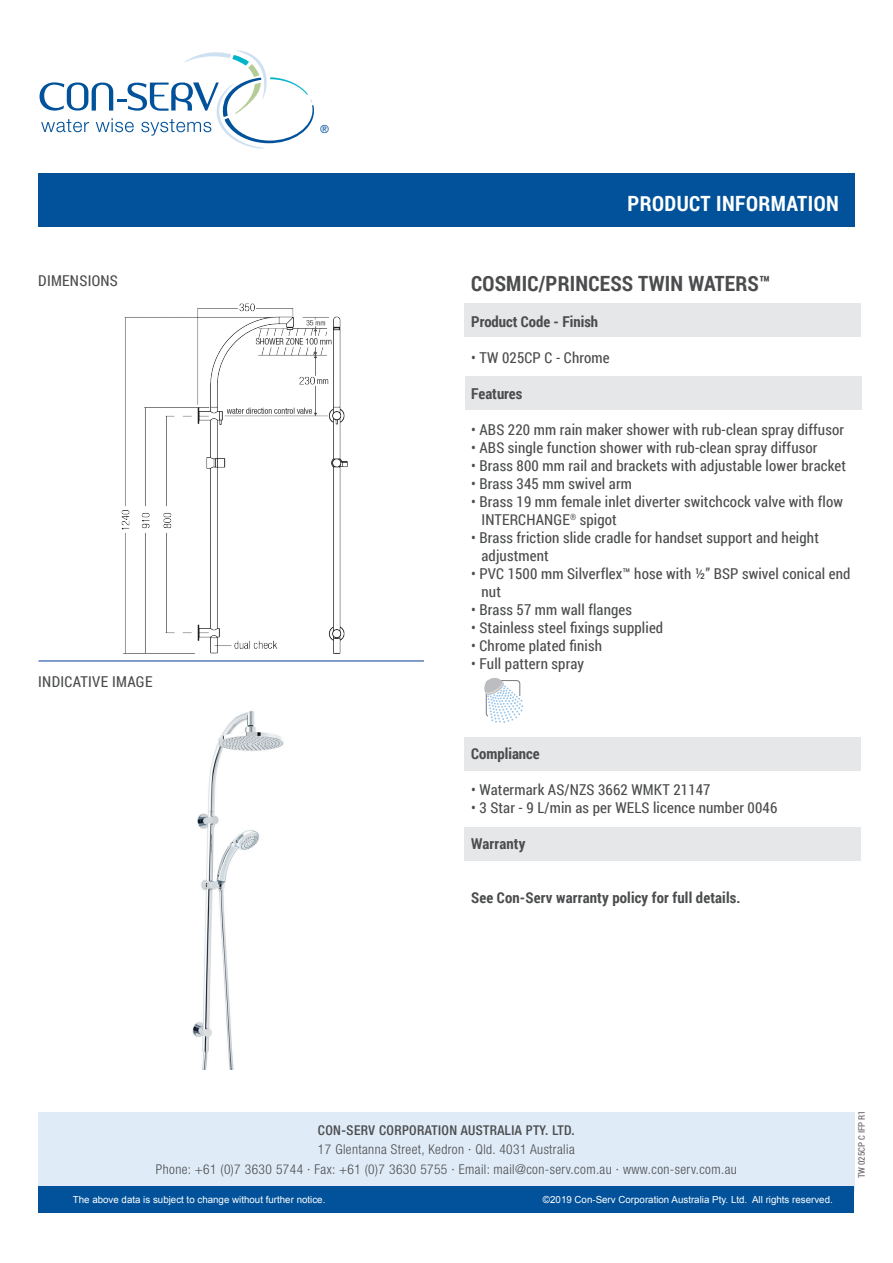
<style>
.page{position:relative;width:893px;height:1263px;background:#fff}
.page>*{position:absolute;margin:0;border:0;box-sizing:border-box;transform-origin:0 0}
.t1{font:700 21px "Roboto Condensed";letter-spacing:.01em;color:#4b4c4d}
.t2{font:700 21px "Roboto Condensed";letter-spacing:.02em;color:#fff}
.t3{font:15px/18px "Roboto Condensed";letter-spacing:.01em;color:#4b4c4d}
.t4{font:700 15px "Roboto Condensed";letter-spacing:.01em;color:#4b4c4d}
.t5{font:300 condensed 13.5px/19.5px "Helvetica Neue";letter-spacing:.03em;color:#4b4c4d;text-align:center}
.t6{font:500 condensed 13.5px "Helvetica Neue";letter-spacing:.03em;color:#4b4c4d}
.t7{font:condensed 11.25px "Helvetica Neue";color:#01529a}
.t8{font:9.75px "Arial";color:#fff}
.t9{font:9px "Roboto Condensed";color:#636366}
</style>
<div class="page">
<svg style="left:40px;top:50px;width:274px;height:99px"></svg>
<div style="left:38px;top:1112px;width:817px;height:78px;background:#dfebf7"></div>
<div style="left:38px;top:1186px;width:816px;height:27px;background:#01529a"></div>
<div style="left:465px;top:376px;width:396px;height:34px;background:#e6e7e9"></div>
<div style="left:465px;top:304px;width:396px;height:33px;background:#e6e7e9"></div>
<div style="left:465px;top:737px;width:396px;height:33px;background:#e6e7e9"></div>
<div style="left:465px;top:827px;width:396px;height:33px;background:#e6e7e9"></div>
<div style="left:39px;top:173px;width:816px;height:53px;background:#01529a"></div>
<hr style="left:39px;top:660px;width:385px;height:2px;background:#5a7bb6">
<img style="left:121px;top:303px;width:227px;height:351px">
<img style="left:192px;top:710px;width:92px;height:360px">
<svg style="left:484px;top:678px;width:39px;height:45px"></svg>
<p class="t3" style="left:38px;top:271px;width:81px">DIMENSIONS</p>
<p class="t3" style="left:38px;top:672px;width:116px">INDICATIVE IMAGE</p>
<p class="t7" style="left:320px;top:123px;width:10px">®</p>
<h1 class="t2" style="left:628px;top:189px;width:213px">PRODUCT INFORMATION</h1>
<h1 class="t1" style="left:471px;top:268px;width:301px">COSMIC/PRINCESS TWIN WATERS™</h1>
<p class="t4" style="left:471px;top:311px;width:128px">Product Code - Finish</p>
<p class="t3" style="left:471px;top:348px;width:140px">• TW 025CP C - Chrome</p>
<p class="t4" style="left:471px;top:383px;width:53px">Features</p>
<p class="t3" style="left:471px;top:420px;width:374px">• ABS 220 mm rain maker shower with rub-clean spray diffusor</p>
<p class="t3" style="left:471px;top:438px;width:348px">• ABS single function shower with rub-clean spray diffusor</p>
<p class="t3" style="left:471px;top:456px;width:376px">• Brass 800 mm rail and brackets with adjustable lower bracket</p>
<p class="t3" style="left:471px;top:474px;width:162px">• Brass 345 mm swivel arm</p>
<p class="t3" style="left:481px;top:492px;width:363px;text-indent:-10px">• Brass 19 mm female inlet diverter switchcock valve with flow<br>INTERCHANGE<sup>®</sup> spigot</p>
<p class="t3" style="left:481px;top:528px;width:339px;text-indent:-10px">• Brass friction slide cradle for handset support and height adjustment</p>
<p class="t3" style="left:481px;top:564px;width:370px;text-indent:-10px">• PVC 1500 mm Silverflex™ hose with ½” BSP swivel conical end nut</p>
<p class="t3" style="left:471px;top:600px;width:162px">• Brass 57 mm wall flanges</p>
<p class="t3" style="left:471px;top:618px;width:194px">• Stainless steel fixings supplied</p>
<p class="t3" style="left:471px;top:636px;width:132px">• Chrome plated finish</p>
<p class="t3" style="left:471px;top:654px;width:114px">• Full pattern spray</p>
<p class="t4" style="left:471px;top:743px;width:70px">Compliance</p>
<p class="t3" style="left:471px;top:780px;width:241px">• Watermark AS/NZS 3662 WMKT 21147</p>
<p class="t3" style="left:471px;top:798px;width:308px">• 3 Star - 9 L/min as per WELS licence number 0046</p>
<p class="t4" style="left:471px;top:833px;width:56px">Warranty</p>
<p class="t4" style="left:471px;top:887px;width:271px">See Con-Serv warranty policy for full details.</p>
<p class="t6" style="left:318px;top:1122px;width:258px">CON-SERV CORPORATION AUSTRALIA PTY. LTD.</p>
<p class="t5" style="left:156px;top:1139px;width:582px">17 Glentanna Street, Kedron · Qld. 4031 Australia<br>Phone: +61 (0)7 3630 5744 · Fax: +61 (0)7 3630 5755 · Email: mail@con-serv.com.au · www.con-serv.com.au</p>
<p class="t8" style="left:73px;top:1193px;width:254px">The above data is subject to change without further notice.</p>
<p class="t8" style="left:543px;top:1193px;width:291px">©2019 Con-Serv Corporation Australia Pty. Ltd. All rights reserved.</p>
<p class="t9" style="left:855px;top:1178px;width:70px;rotate:-90deg">TW 025CP C IFP R1</p>
</div>
